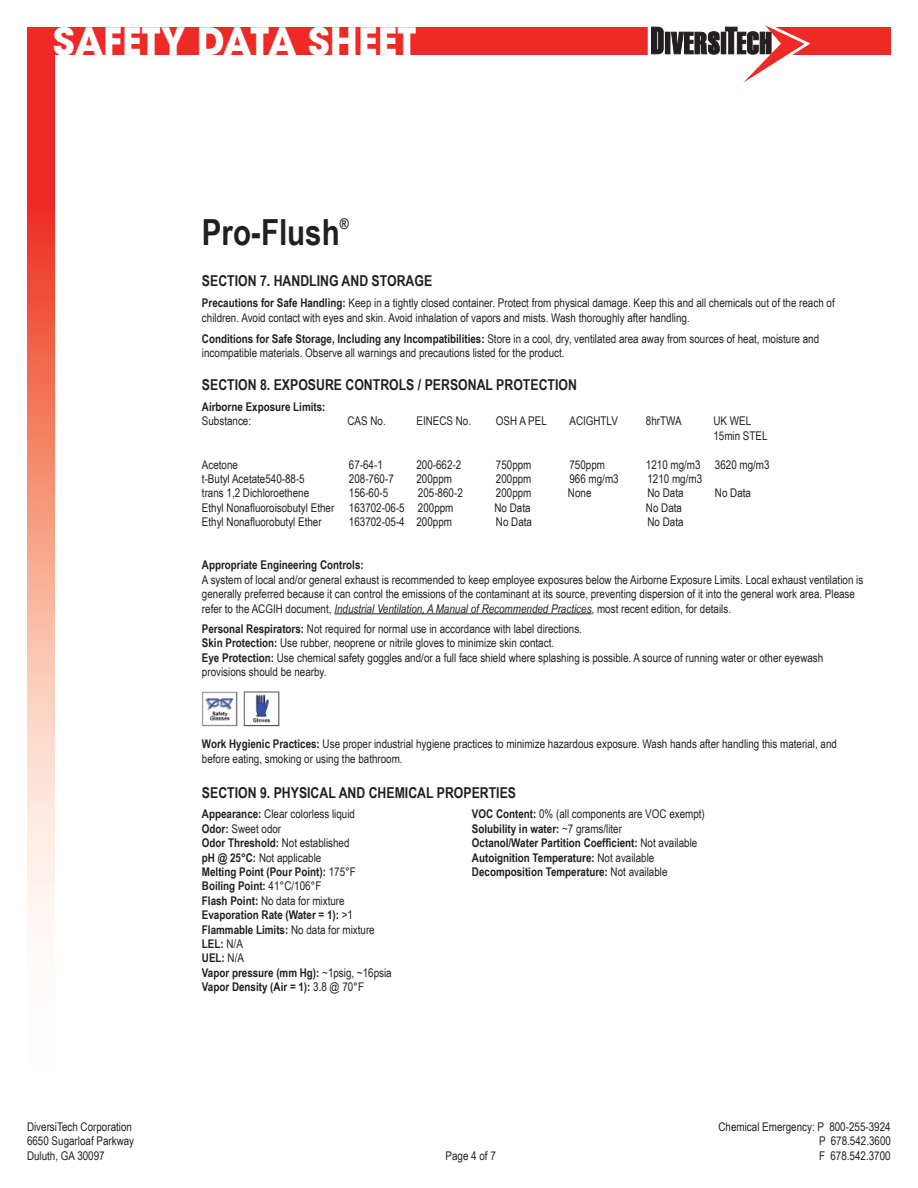
<style>
.page{position:relative;width:918px;height:1188px;background:#fff}
.page>*{position:absolute;margin:0;border:0;box-sizing:border-box;transform-origin:0 0}
.t1{font:700 37.5px "ITC Avant Garde Std";color:#fff}
.Main_Title{font:700 36px "Arial Narrow";color:#231f20}
.Section_Title{font:700 15px "Arial Narrow";color:#231f20}
.Main_Title-2{font:700 14.85px "Arial Narrow";color:#231f20}
.Section_Title-2{font:12px/14.4px "Arial Narrow";color:#231f20}
.Body{font:700 12px/14.4px "Arial Narrow";color:#231f20}
.Body-2{font:12px/14.4px "Arial Narrow";color:#231f20}
.s1{font-weight:700}
.s2{font-weight:400}
.s3{font-style:italic}
</style>
<div class="page">
<div style="left:27px;top:27px;width:864px;height:27px;background:#ee2926"></div>
<img style="left:27px;top:54px;width:27px;height:873px">
<svg style="left:648px;top:25px;width:162px;height:58px"></svg>
<hr style="left:334px;top:613px;width:258px;height:1px;background:#231f20">
<img style="left:243px;top:691px;width:37px;height:36px">
<img style="left:202px;top:691px;width:36px;height:36px">
<h1 class="t1" style="left:53px;top:16px;width:365px">SAFETY DATA SHEET</h1>
<p class="Main_Title" style="left:202px;top:205px;width:139px">Pro-Flush</p>
<p class="Main_Title-2" style="left:340px;top:213px;width:10px">®</p>
<p class="Section_Title" style="left:202px;top:270px;width:232px">SECTION 7. HANDLING AND STORAGE</p>
<p class="Section_Title-2" style="left:202px;top:296px;width:634px"><span class="s1">Precautions for Safe Handling:</span> Keep in a tightly closed container. Protect from physical damage. Keep this and all chemicals out of the reach of children. Avoid contact with eyes and skin. Avoid inhalation of vapors and mists. Wash thoroughly after handling.</p>
<p class="Body-2" style="left:202px;top:331px;width:619px"><span class="s1">Conditions for Safe Storage, Including any Incompatibilities:</span> Store in a cool, dry, ventilated area away from sources of heat, moisture and incompatible materials. Observe all warnings and precautions listed for the product.</p>
<p class="Section_Title" style="left:202px;top:373px;width:376px">SECTION 8. EXPOSURE CONTROLS / PERSONAL PROTECTION</p>
<p class="Body" style="left:202px;top:399px;width:125px">Airborne Exposure Limits:<br><span class="s2">Substance:</span></p>
<p class="Section_Title-2" style="left:347px;top:413px;width:40px">CAS No.</p>
<p class="Section_Title-2" style="left:416px;top:413px;width:56px">EINECS No.</p>
<p class="Section_Title-2" style="left:496px;top:413px;width:52px">OSH A PEL</p>
<p class="Section_Title-2" style="left:569px;top:413px;width:50px">ACIGHTLV</p>
<p class="Section_Title-2" style="left:646px;top:413px;width:37px">8hrTWA</p>
<p class="Section_Title-2" style="left:713px;top:413px;width:39px">UK WEL</p>
<p class="Section_Title-2" style="left:713px;top:428px;width:56px">15min STEL</p>
<p class="Section_Title-2" style="left:202px;top:457px;width:38px">Acetone</p>
<p class="Section_Title-2" style="left:349px;top:457px;width:35px">67-64-1</p>
<p class="Section_Title-2" style="left:416px;top:457px;width:46px">200-662-2</p>
<p class="Section_Title-2" style="left:496px;top:457px;width:37px">750ppm</p>
<p class="Section_Title-2" style="left:569px;top:457px;width:37px">750ppm</p>
<p class="Section_Title-2" style="left:646px;top:457px;width:125px">1210 mg/m3 3620 mg/m3</p>
<p class="Section_Title-2" style="left:202px;top:471px;width:104px">t-Butyl Acetate540-88-5</p>
<p class="Section_Title-2" style="left:349px;top:471px;width:46px">208-760-7</p>
<p class="Section_Title-2" style="left:416px;top:471px;width:37px">200ppm</p>
<p class="Section_Title-2" style="left:496px;top:471px;width:37px">200ppm</p>
<p class="Section_Title-2" style="left:569px;top:471px;width:51px">966 mg/m3</p>
<p class="Section_Title-2" style="left:647px;top:471px;width:56px">1210 mg/m3</p>
<p class="Section_Title-2" style="left:202px;top:485px;width:109px">trans 1,2 Dichloroethene</p>
<p class="Section_Title-2" style="left:349px;top:485px;width:41px">156-60-5</p>
<p class="Section_Title-2" style="left:418px;top:485px;width:46px">205-860-2</p>
<p class="Section_Title-2" style="left:496px;top:485px;width:37px">200ppm</p>
<p class="Section_Title-2" style="left:568px;top:485px;width:25px">None</p>
<p class="Section_Title-2" style="left:647px;top:485px;width:38px">No Data</p>
<p class="Section_Title-2" style="left:715px;top:485px;width:38px">No Data</p>
<p class="Section_Title-2" style="left:202px;top:500px;width:253px">Ethyl Nonafluoroisobutyl Ether 163702-06-5 200ppm</p>
<p class="Section_Title-2" style="left:494px;top:500px;width:38px">No Data</p>
<p class="Section_Title-2" style="left:646px;top:500px;width:38px">No Data</p>
<p class="Section_Title-2" style="left:202px;top:514px;width:121px">Ethyl Nonafluorobutyl Ether</p>
<p class="Section_Title-2" style="left:349px;top:514px;width:105px">163702-05-4 200ppm</p>
<p class="Section_Title-2" style="left:496px;top:514px;width:38px">No Data</p>
<p class="Section_Title-2" style="left:647px;top:514px;width:38px">No Data</p>
<p class="Body" style="left:202px;top:557px;width:163px">Appropriate Engineering Controls:</p>
<p class="Section_Title-2" style="left:202px;top:572px;width:663px">A system of local and/or general exhaust is recommended to keep employee exposures below the Airborne Exposure Limits. Local exhaust ventilation is generally preferred because it can control the emissions of the contaminant at its source, preventing dispersion of it into the general work area. Please refer to the ACGIH document, <span class="s3">Industrial Ventilation, A Manual of Recommended Practices</span>, most recent edition, for details.</p>
<p class="Section_Title-2" style="left:202px;top:621px;width:382px"><span class="s1">Personal Respirators:</span> Not required for normal use in accordance with label directions.</p>
<p class="Section_Title-2" style="left:202px;top:635px;width:354px"><span class="s1">Skin Protection:</span> Use rubber, neoprene or nitrile gloves to minimize skin contact.</p>
<p class="Section_Title-2" style="left:202px;top:650px;width:623px"><span class="s1">Eye Protection:</span> Use chemical safety goggles and/or a full face shield where splashing is possible. A source of running water or other eyewash provisions should be nearby.</p>
<p class="Section_Title-2" style="left:202px;top:736px;width:637px"><span class="s1">Work Hygienic Practices:</span> Use proper industrial hygiene practices to minimize hazardous exposure. Wash hands after handling this material, and before eating, smoking or using the bathroom.</p>
<p class="Section_Title" style="left:202px;top:781px;width:316px">SECTION 9. PHYSICAL AND CHEMICAL PROPERTIES</p>
<p class="Body-2" style="left:202px;top:806px;width:155px"><span class="s1">Appearance:</span> Clear colorless liquid</p>
<p class="Body-2" style="left:472px;top:806px;width:234px"><span class="s1">VOC Content:</span> 0% (all components are VOC exempt)</p>
<p class="Body-2" style="left:202px;top:821px;width:81px"><span class="s1">Odor:</span> Sweet odor</p>
<p class="Body" style="left:472px;top:821px;width:152px">Solubility in water: <span class="s2">~7 grams/liter</span></p>
<p class="Body" style="left:202px;top:835px;width:149px">Odor Threshold: <span class="s2">Not established</span></p>
<p class="Body" style="left:472px;top:835px;width:227px">Octanol/Water Partition Coefficient: <span class="s2">Not available</span></p>
<p class="Body-2" style="left:202px;top:850px;width:121px"><span class="s1">pH @ 25°C:</span> Not applicable</p>
<p class="Body" style="left:472px;top:850px;width:184px">Autoignition Temperature: <span class="s2">Not available</span></p>
<p class="Body" style="left:202px;top:864px;width:156px">Melting Point (Pour Point): <span class="s2">175°F</span></p>
<p class="Body" style="left:472px;top:864px;width:197px">Decomposition Temperature: <span class="s2">Not available</span></p>
<p class="Body" style="left:202px;top:878px;width:191px">Boiling Point: <span class="s2">41°C/106°F<br></span>Flash Point: <span class="s2">No data for mixture<br></span>Evaporation Rate (Water = 1): <span class="s2">&gt;1<br></span>Flammable Limits: <span class="s2">No data for mixture<br></span>LEL: <span class="s2">N/A<br></span>UEL: <span class="s2">N/A<br></span>Vapor pressure (mm Hg): <span class="s2">~1psig, ~16psia<br></span>Vapor Density (Air = 1): <span class="s2">3.8 @ 70°F</span></p>
<p class="Section_Title-2" style="left:27px;top:1119px;width:106px">DiversiTech Corporation</p>
<p class="Section_Title-2" style="left:719px;top:1119px;width:174px">Chemical Emergency: P 800-255-3924</p>
<p class="Section_Title-2" style="left:27px;top:1134px;width:109px">6650 Sugarloaf Parkway</p>
<p class="Section_Title-2" style="left:819px;top:1134px;width:73px">P 678.542.3600</p>
<p class="Section_Title-2" style="left:27px;top:1148px;width:79px">Duluth, GA 30097</p>
<p class="Section_Title-2" style="left:446px;top:1148px;width:52px">Page 4 of 7</p>
<p class="Section_Title-2" style="left:819px;top:1148px;width:73px">F 678.542.3700</p>
</div>
